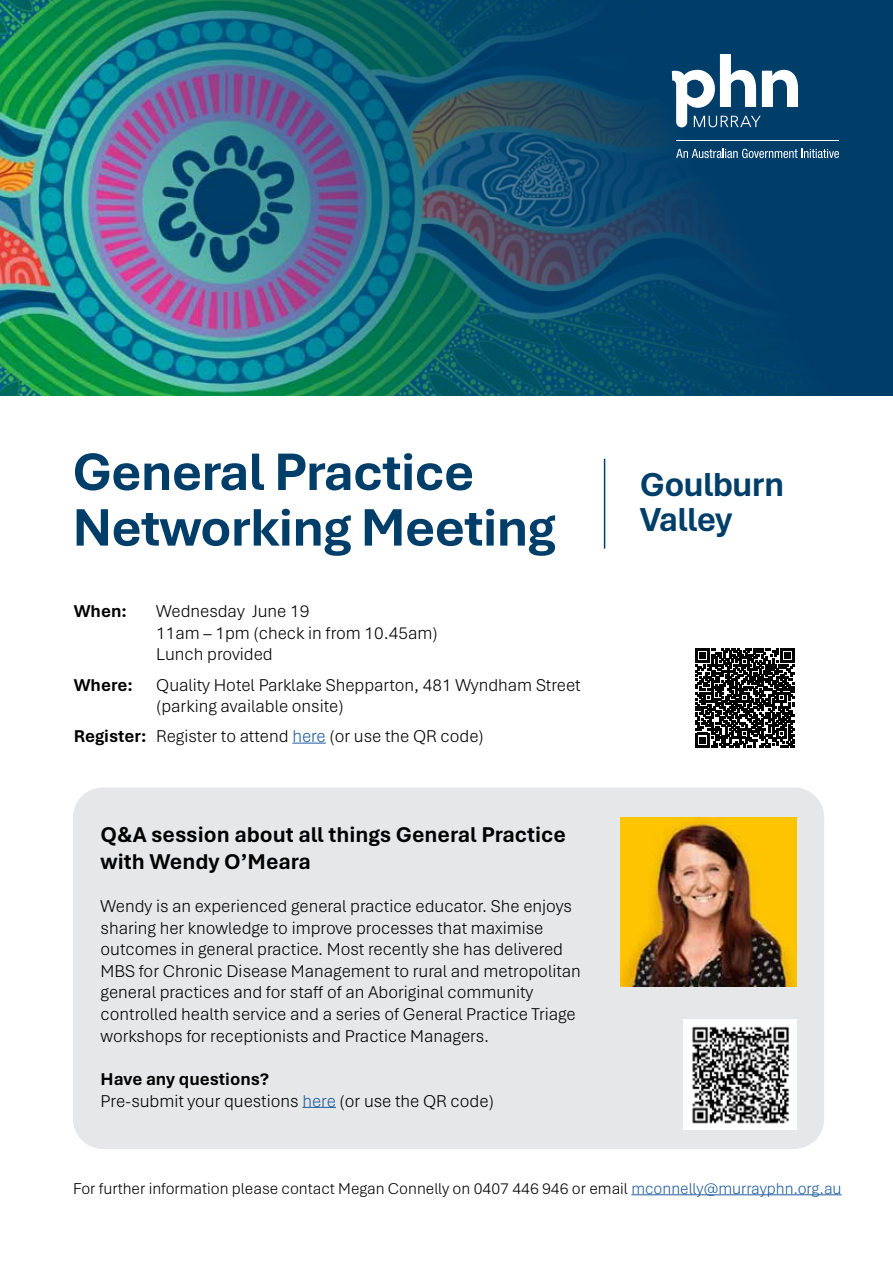
<style>
.page{position:relative;width:893px;height:1263px;background:#fff}
.page>*{position:absolute;margin:0;border:0;box-sizing:border-box;transform-origin:0 0}
.t1{font:700 55.35px/55.7px "Aptos";letter-spacing:-.02em;color:#003e6a}
.t2{font:700 34.95px/35.1px "Aptos";letter-spacing:-.02em;color:#003e6a}
.t3{font:700 22.5px/27px "Aptos";color:#000}
.t4{font:300 18px/21.6px "Aptos";color:#000}
.t5{font:700 18px "Aptos";color:#000}
.t6{font:300 16.5px "Aptos";color:#000}
.s1{font-weight:700}
.s2{color:#215e9e}
</style>
<div class="page">
<div style="left:73px;top:787px;width:751px;height:362px;background:#e6e7e8;border-radius:30px"></div>
<img style="left:0;top:0;width:892px;height:395px">
<svg style="left:672px;top:54px;width:126px;height:73px"></svg>
<svg style="left:676px;top:149px;width:163px;height:9px"></svg>
<hr style="left:676px;top:141px;width:163px;height:1px;background:#fff">
<hr style="left:302px;top:1107px;width:34px;height:1px;background:#215e9e">
<img style="left:621px;top:817px;width:175px;height:169px">
<hr style="left:292px;top:743px;width:34px;height:1px;background:#215e9e">
<hr style="left:631px;top:1194px;width:211px;height:1px;background:#215e9e">
<div style="left:683px;top:1019px;width:113px;height:111px;background:#fff"></div>
<img style="left:692px;top:1026px;width:98px;height:98px">
<svg style="left:696px;top:648px;width:98px;height:99px"></svg>
<hr style="left:604px;top:459px;width:1px;height:90px;background:#003e6a">
<h1 class="t1" style="left:72px;top:442px;width:485px">General Practice<br>Networking Meeting</h1>
<p class="t5" style="left:74px;top:599px;width:55px">When:</p>
<p class="t4" style="left:156px;top:600px;width:283px">Wednesday June 19<br>11am – 1pm (check in from 10.45am)<br>Lunch provided</p>
<p class="t5" style="left:74px;top:672px;width:61px">Where:</p>
<p class="t4" style="left:156px;top:673px;width:426px">Quality Hotel Parklake Shepparton, 481 Wyndham Street (parking available onsite)</p>
<p class="t4" style="left:74px;top:725px;width:412px"><span class="s1">Register:</span> Register to attend <span class="s2">here</span> (or use the QR code)</p>
<p class="t3" style="left:101px;top:820px;width:467px">Q&amp;A session about all things General Practice with Wendy O’Meara</p>
<p class="t4" style="left:101px;top:895px;width:482px">Wendy is an experienced general practice educator. She enjoys sharing her knowledge to improve processes that maximise outcomes in general practice. Most recently she has delivered MBS for Chronic Disease Management to rural and metropolitan general practices and for staff of an Aboriginal community controlled health service and a series of General Practice Triage workshops for receptionists and Practice Managers.</p>
<p class="t4" style="left:101px;top:1067px;width:395px"><span class="s1">Have any questions?<br></span>Pre-submit your questions <span class="s2">here</span> (or use the QR code)</p>
<h2 class="t2" style="left:640px;top:466px;width:146px">Goulburn<br>Valley</h2>
<p class="t6" style="left:73px;top:1177px;width:770px">For further information please contact Megan Connelly on 0407 446 946 or email <span class="s2">mconnelly@murrayphn.org.au</span></p>
</div>
